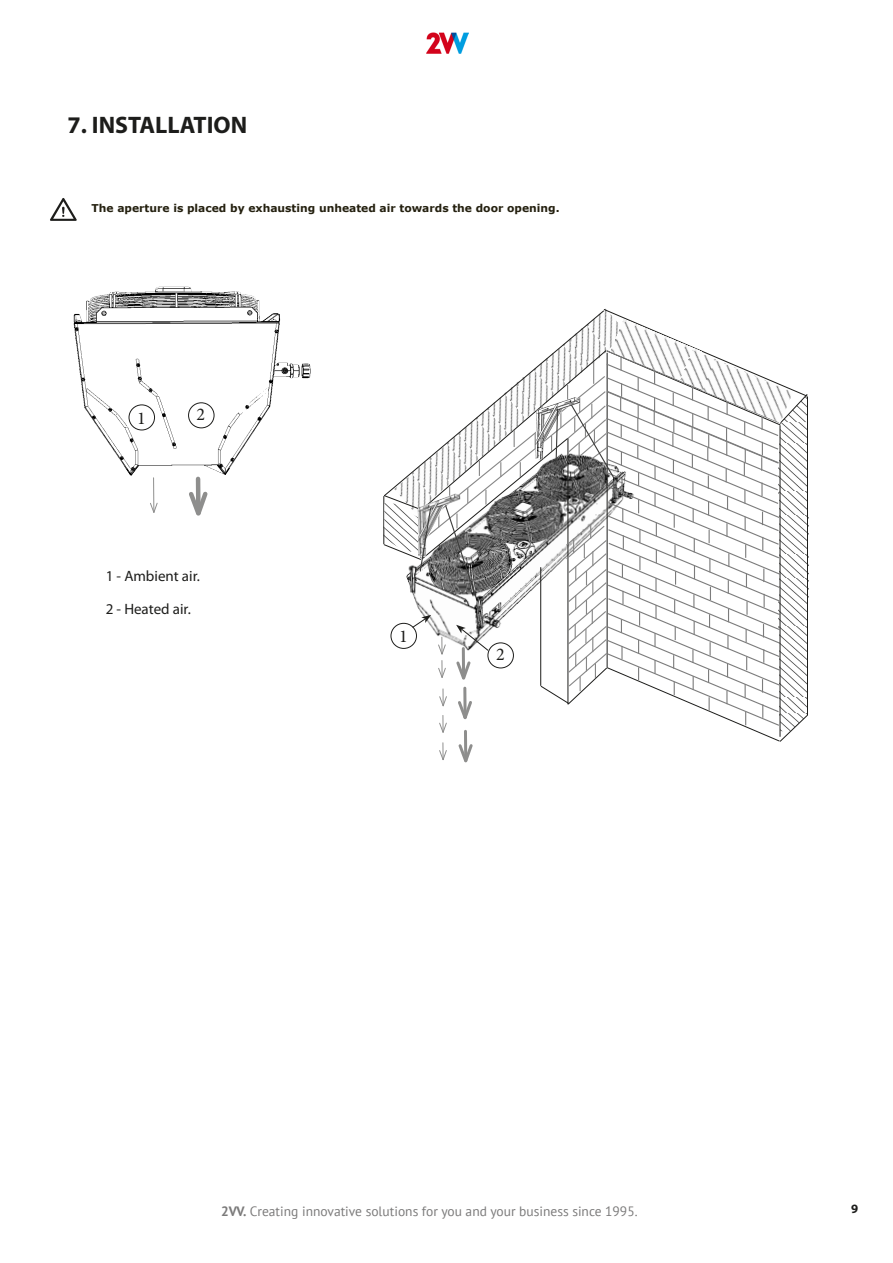
<style>
.page{position:relative;width:893px;height:1263px;background:#fff}
.page>*{position:absolute;margin:0;border:0;box-sizing:border-box;transform-origin:0 0}
.Bublina{font:700 24px "Myriad Pro";color:#1d1d1b}
.t1{font:18px "Minion Pro";color:#1d1d1b}
.t2{font:15px "Myriad Pro";color:#1d1d1b}
.t3{font:13.5px "PT Sans";color:#7b7a7a}
.t4{font:700 12.75px "Myriad Pro";color:#1d1d1b}
.Titulek_TM{font:700 10.8px "Verdana";color:#24200f}
.s1{font-weight:700}
</style>
<div class="page">
<img style="left:426px;top:32px;width:43px;height:22px">
<svg style="left:50px;top:198px;width:27px;height:23px"></svg>
<hr style="left:153px;top:478px;width:1px;height:34px;background:#1d1d1b">
<svg style="left:150px;top:502px;width:8px;height:11px"></svg>
<div style="left:196px;top:479px;width:5px;height:34px;background:#8e8e8d"></div>
<svg style="left:189px;top:488px;width:19px;height:28px"></svg>
<svg style="left:383px;top:308px;width:425px;height:455px"></svg>
<img style="left:611px;top:477px;width:9px;height:24px">
<img style="left:472px;top:594px;width:16px;height:38px">
<img style="left:407px;top:564px;width:15px;height:30px">
<img style="left:73px;top:286px;width:238px;height:194px">
<div style="left:129px;top:404px;width:26px;height:26px;border:1px solid #1d1d1b;border-radius:50%"></div>
<div style="left:188px;top:402px;width:26px;height:26px;border:1px solid #1d1d1b;border-radius:50%"></div>
<p class="Bublina" style="left:68px;top:109px;width:181px">7. INSTALLATION</p>
<p class="Titulek_TM" style="left:92px;top:200px;width:469px">The aperture is placed by exhausting unheated air towards the door opening.</p>
<p class="t1" style="left:137px;top:406px;width:10px">1</p>
<p class="t1" style="left:197px;top:402px;width:10px">2</p>
<p class="t2" style="left:106px;top:566px;width:96px">1 - Ambient air.</p>
<p class="t2" style="left:106px;top:599px;width:87px">2 - Heated air.</p>
<p class="t1" style="left:399px;top:624px;width:10px">1</p>
<p class="t1" style="left:496px;top:642px;width:10px">2</p>
<p class="t3" style="left:221px;top:1203px;width:418px"><span class="s1">2VV.</span> Creating innovative solutions for you and your business since 1995.</p>
<p class="t4" style="left:851px;top:1200px;width:9px">9</p>
</div>
